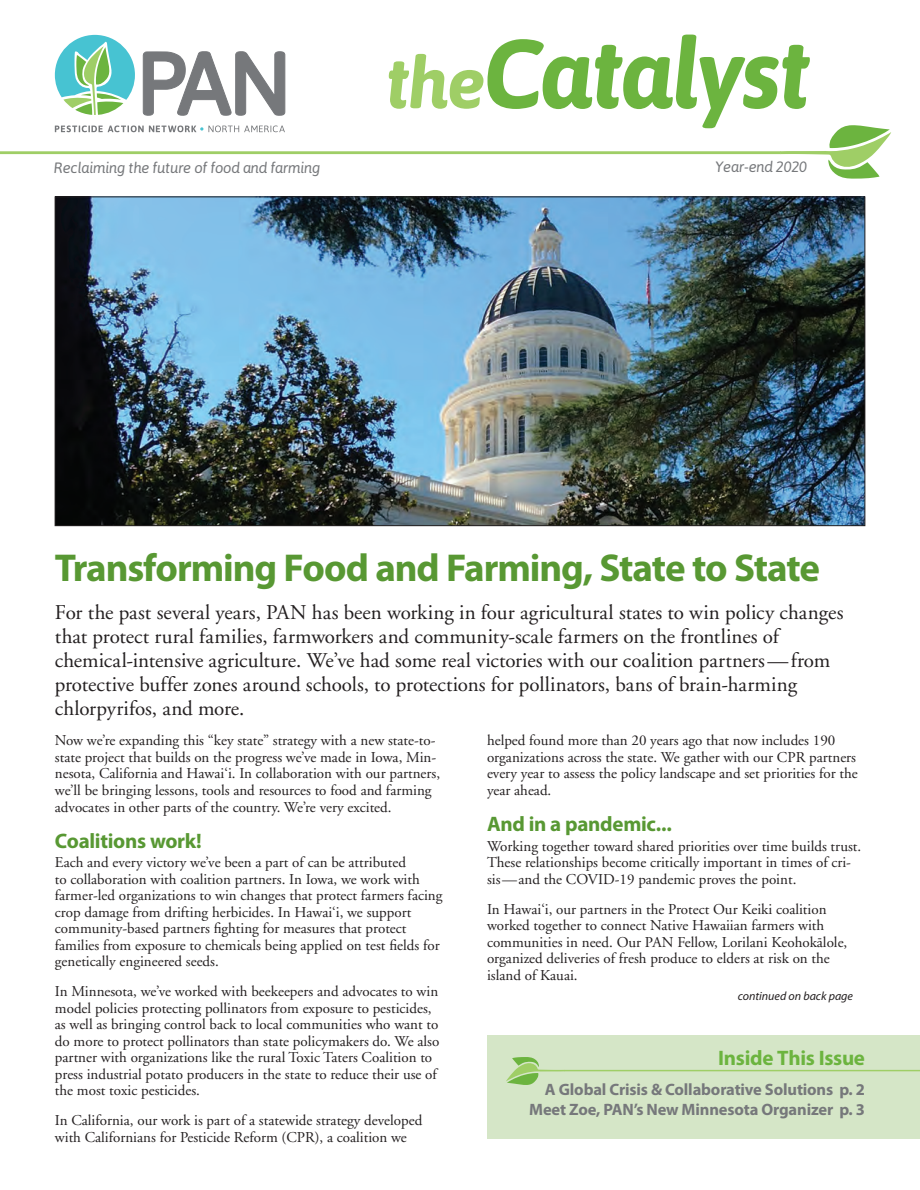
<style>
.page{position:relative;width:920px;height:1190px;background:#fff}
.page>*{position:absolute;margin:0;border:0;box-sizing:border-box;transform-origin:0 0}
.t1{font:italic 700 97.5px "Asap";letter-spacing:-.03em;color:#6cb43f}
.article_title_main{font:700 39px "Myriad Pro";letter-spacing:-.03em;color:#589833}
.article_intro{font:21px/24px "Adobe Garamond";color:#231f20}
.head1{font:700 21px "Myriad Pro";letter-spacing:-.015em;color:#589833}
.head1-2{font:700 21px "Myriad Pro";letter-spacing:-.015em;color:#6cb43f}
.Inside_Issue_titles{font:700 16.5px "Myriad Pro";letter-spacing:-.01em;color:#76787b}
.article_body{font:15px/16.5px "Adobe Garamond";color:#231f20}
.t2{font:italic 15px "Asap";letter-spacing:-.02em;color:#76787b}
.continued{font:italic 12px "Myriad Pro";color:#231f20}
.s1{font-size:72px;color:#9fce66}
.s2{font-family:"Adobe Garamond Pro"}
</style>
<div class="page">
<div style="left:487px;top:1036px;width:433px;height:103px;background:#d5e6c7"></div>
<svg style="left:506px;top:1057px;width:58px;height:28px"></svg>
<hr style="left:564px;top:1070px;width:356px;height:1px;background:#9fce66">
<svg style="left:780px;top:125px;width:111px;height:54px"></svg>
<hr style="left:0;top:151px;width:780px;height:3px;background:#9fce66">
<svg style="left:143px;top:52px;width:142px;height:63px"></svg>
<svg style="left:55px;top:125px;width:230px;height:7px"></svg>
<svg style="left:55px;top:35px;width:80px;height:80px"></svg>
<img style="left:57px;top:199px;width:806px;height:325px">
<p class="t1" style="left:386px;top:17px;width:427px"><span class="s1">the</span>Catalyst</p>
<p class="t2" style="left:54px;top:159px;width:268px">Reclaiming the future of food and farming</p>
<p class="t2" style="left:715px;top:158px;width:93px">Year-end 2020</p>
<p class="article_title_main" style="left:55px;top:543px;width:767px">Transforming Food and Farming, State to State</p>
<p class="article_intro" style="left:55px;top:601px;width:790px">For the past several years, PAN has been working in four agricultural states to win policy changes that protect rural families, farmworkers and community-scale farmers on the frontlines of chemical-intensive agriculture. We’ve had some real victories with our coalition partners—from protective buffer zones around schools, to protections for pollinators, bans of brain-harming chlorpyrifos, and more.</p>
<p class="article_body" style="left:55px;top:733px;width:387px">Now we’re expanding this “key state” strategy with a new state-to&shy;state project that builds on the progress we’ve made in Iowa, Min&shy;nesota, California and Hawai‘i. In collaboration with our partners, we’ll be bringing lessons, tools and resources to food and farming advocates in other parts of the country. We’re very excited.</p>
<p class="head1" style="left:55px;top:827px;width:148px">Coalitions work!</p>
<p class="article_body" style="left:55px;top:854px;width:389px">Each and every victory we’ve been a part of can be attributed<br>to collaboration with coalition partners. In Iowa, we work with farmer-led organizations to win changes that protect farmers facing crop damage from drifting herbicides. In Hawai‘i, we support community-based partners fighting for measures that protect families from exposure to chemicals being applied on test fields for genetically engineered seeds.</p>
<p class="article_body" style="left:55px;top:983px;width:386px">In Minnesota, we’ve worked with beekeepers and advocates to win model policies protecting pollinators from exposure to pesticides, as well as bringing control back to local communities who want to do more to protect pollinators than state policymakers do. We also partner with organizations like the rural Toxic Taters Coalition to press industrial potato producers in the state to reduce their use of the most toxic pesticides.</p>
<p class="article_body" style="left:55px;top:1112px;width:369px">In California, our work is part of a statewide strategy developed with Californians for Pesticide Reform (CPR), a coalition we</p>
<p class="article_body" style="left:487px;top:733px;width:372px">helped found more than 20 years ago that now includes 190 organizations across the state. We gather with our CPR partners every year to assess the policy landscape and set priorities for the year ahead.</p>
<p class="head1" style="left:487px;top:810px;width:187px">And in a pandemic...</p>
<p class="article_body" style="left:487px;top:838px;width:376px">Working together toward shared priorities over time builds trust.<br>These relationships become critically important in times of cri&shy;sis—and the COVID-19 pandemic proves the point.</p>
<p class="article_body" style="left:487px;top:901px;width:362px">In Hawai‘i, our partners in the Protect Our Keiki coalition worked together to connect Native Hawaiian farmers with communities in need. Our PAN Fellow, Lorilani Keohok<span class="s2">ā</span>lole, organized deliveries of fresh produce to elders at risk on the island of Kauai.</p>
<p class="continued" style="left:738px;top:988px;width:117px">continued on back page</p>
<p class="head1-2" style="left:718px;top:1044px;width:148px">Inside This Issue</p>
<p class="Inside_Issue_titles" style="left:545px;top:1078px;width:322px">A Global Crisis &amp; Collaborative Solutions p. 2</p>
<p class="Inside_Issue_titles" style="left:529px;top:1098px;width:337px">Meet Zoe, PAN’s New Minnesota Organizer p. 3</p>
</div>
